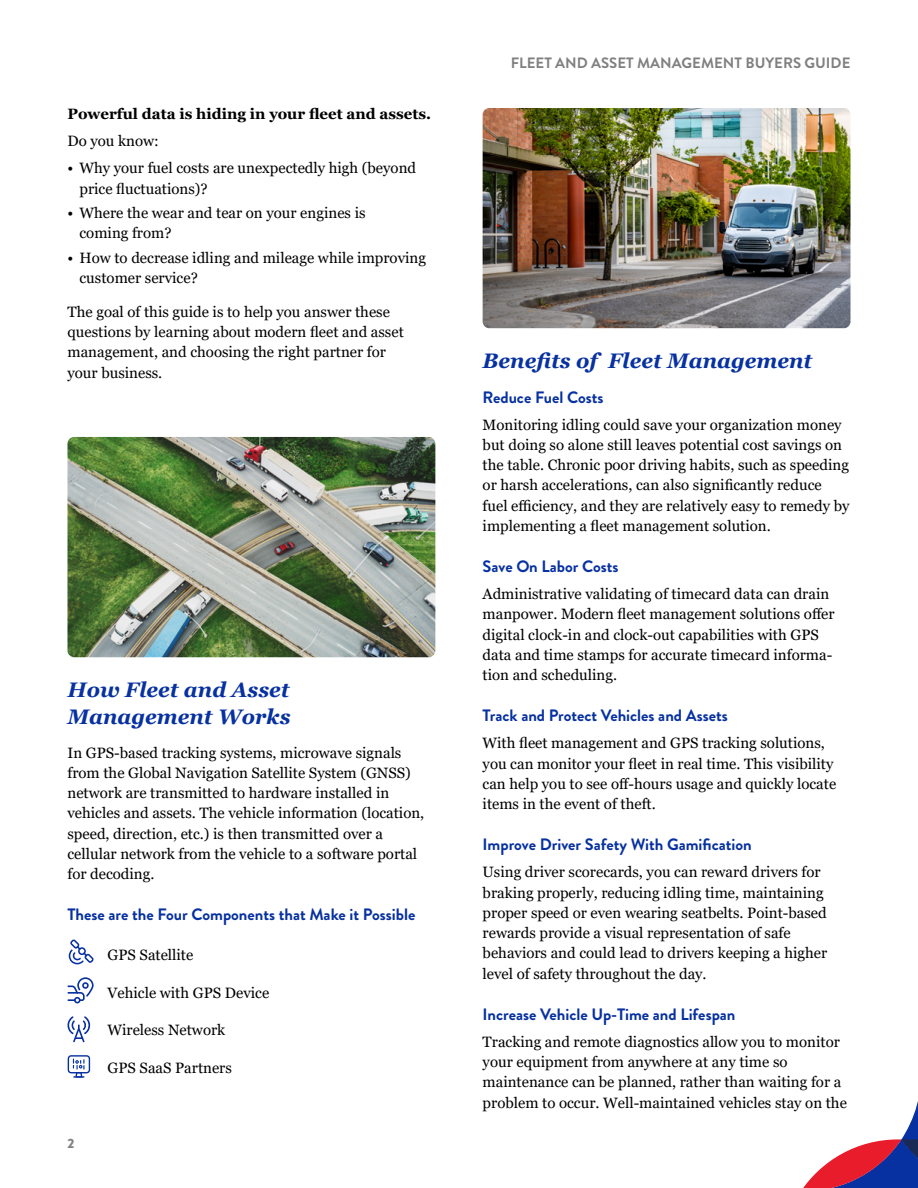
<style>
.page{position:relative;width:918px;height:1188px;background:#fff}
.page>*{position:absolute;margin:0;border:0;box-sizing:border-box;transform-origin:0 0}
.t1{font:italic 700 21px/27px "Georgia";color:#0731a1}
.t2{font:700 16.5px "Brandon Grotesque";color:#0731a1}
.t3{font:15px/20.2px "Georgia";color:#000}
.t4{font:700 15px "Georgia";color:#000}
.t5{font:700 15px "Brandon Grotesque";color:#808080}
.t6{font:900 13.5px "Brandon Grotesque";color:#808080}
</style>
<div class="page">
<svg style="left:803px;top:1101px;width:115px;height:87px"></svg>
<svg style="left:68px;top:1055px;width:22px;height:23px"></svg>
<svg style="left:69px;top:939px;width:25px;height:25px"></svg>
<svg style="left:67px;top:977px;width:27px;height:26px"></svg>
<svg style="left:67px;top:1016px;width:24px;height:26px"></svg>
<img style="left:483px;top:108px;width:367px;height:220px">
<img style="left:68px;top:437px;width:367px;height:220px">
<p class="t4" style="left:68px;top:105px;width:365px">Powerful data is hiding in your fleet and assets.</p>
<p class="t3" style="left:68px;top:131px;width:93px">Do you know:</p>
<p class="t3" style="left:80px;top:158px;width:338px;text-indent:-12px">• Why your fuel costs are unexpectedly high (beyond price fluctuations)?</p>
<p class="t3" style="left:80px;top:203px;width:288px;text-indent:-12px">• Where the wear and tear on your engines is coming from?</p>
<p class="t3" style="left:80px;top:248px;width:348px;text-indent:-12px">• How to decrease idling and mileage while improving customer service?</p>
<p class="t3" style="left:68px;top:302px;width:338px">The goal of this guide is to help you answer these questions by learning about modern fleet and asset management, and choosing the right partner for your business.</p>
<h1 class="t1" style="left:68px;top:676px;width:225px">How Fleet and Asset<br>Management Works</h1>
<p class="t3" style="left:68px;top:743px;width:358px">In GPS-based tracking systems, microwave signals from the Global Navigation Satellite System (GNSS) network are transmitted to hardware installed in vehicles and assets. The vehicle information (location, speed, direction, etc.) is then transmitted over a cellular network from the vehicle to a software portal for decoding.</p>
<p class="t2" style="left:68px;top:903px;width:349px">These are the Four Components that Make it Possible</p>
<p class="t3" style="left:108px;top:945px;width:87px">GPS Satellite</p>
<p class="t3" style="left:108px;top:983px;width:163px">Vehicle with GPS Device</p>
<p class="t3" style="left:108px;top:1020px;width:119px">Wireless Network</p>
<p class="t3" style="left:108px;top:1058px;width:126px">GPS SaaS Partners</p>
<p class="t6" style="left:68px;top:1133px;width:8px">2</p>
<p class="t5" style="left:511px;top:52px;width:341px">FLEET AND ASSET MANAGEMENT BUYERS GUIDE</p>
<h1 class="t1" style="left:483px;top:347px;width:331px">Benefits of Fleet Management</h1>
<p class="t2" style="left:483px;top:385px;width:122px">Reduce Fuel Costs</p>
<p class="t3" style="left:483px;top:415px;width:368px">Monitoring idling could save your organization money but doing so alone still leaves potential cost savings on the table. Chronic poor driving habits, such as speeding or harsh accelerations, can also significantly reduce fuel efficiency, and they are relatively easy to remedy by implementing a fleet management solution.</p>
<p class="t2" style="left:483px;top:555px;width:137px">Save On Labor Costs</p>
<p class="t3" style="left:483px;top:584px;width:354px">Administrative validating of timecard data can drain manpower. Modern fleet management solutions offer digital clock-in and clock-out capabilities with GPS data and time stamps for accurate timecard informa&shy;tion and scheduling.</p>
<p class="t2" style="left:483px;top:704px;width:247px">Track and Protect Vehicles and Assets</p>
<p class="t3" style="left:483px;top:733px;width:355px">With fleet management and GPS tracking solutions, you can monitor your fleet in real time. This visibility can help you to see off-hours usage and quickly locate items in the event of theft.</p>
<p class="t2" style="left:483px;top:833px;width:271px">Improve Driver Safety With Gamification</p>
<p class="t3" style="left:483px;top:862px;width:346px">Using driver scorecards, you can reward drivers for braking properly, reducing idling time, maintaining proper speed or even wearing seatbelts. Point-based rewards provide a visual representation of safe behaviors and could lead to drivers keeping a higher level of safety throughout the day.</p>
<p class="t2" style="left:483px;top:1003px;width:254px">Increase Vehicle Up-Time and Lifespan</p>
<p class="t3" style="left:483px;top:1032px;width:366px">Tracking and remote diagnostics allow you to monitor your equipment from anywhere at any time so maintenance can be planned, rather than waiting for a problem to occur. Well-maintained vehicles stay on the</p>
</div>
